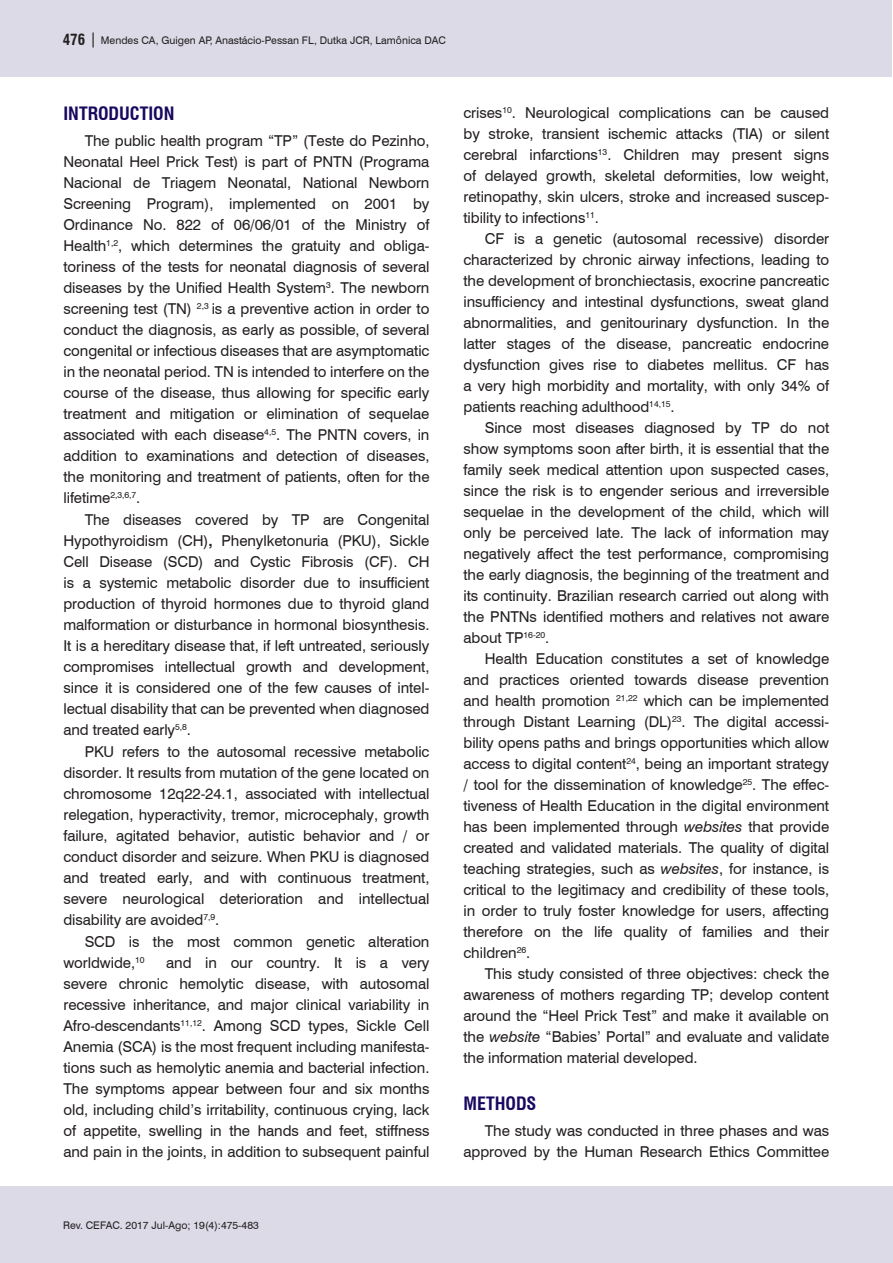
<style>
.page{position:relative;width:893px;height:1263px;background:#fff}
.page>*{position:absolute;margin:0;border:0;box-sizing:border-box;transform-origin:0 0}
.Nivel_1{font:700 condensed 18px "Swiss 721 BT";color:#18085f}
.Corpo_do_texto_INGL{font:15px/21px "Swiss 721 BT";letter-spacing:-.005em;color:#231f20;text-align:justify}
.Cabeço_autor_esquer{font:10.5px "Swiss 721 BT";color:#231f20}
.Legenda_b_esquerdo{font:10.5px "Swiss 721 BT";color:#231f20}
.s1{font-weight:700;font-stretch:condensed;font-size:15px}
.s2{font-size:15px}
.s3{font-weight:700}
.s4{font-style:italic}
</style>
<div class="page">
<div style="left:0;top:1186px;width:892px;height:77px;background:#dcdae7"></div>
<div style="left:0;top:0;width:892px;height:77px;background:#dcdae7"></div>
<p class="Cabeço_autor_esquer" style="left:63px;top:33px;width:385px"><span class="s1">476</span> <span class="s2">|</span> Mendes CA, Guigen AP, Anastácio-Pessan FL, Dutka JCR, Lamônica DAC</p>
<p class="Nivel_1" style="left:63px;top:103px;width:113px">INTRODUCTION</p>
<p class="Corpo_do_texto_INGL" style="left:63px;top:130px;width:368px;text-indent:21px">The public health program “TP” (Teste do Pezinho, Neonatal Heel Prick Test) is part of PNTN (Programa Nacional de Triagem Neonatal, National Newborn Screening Program), implemented on 2001 by Ordinance No. 822 of 06/06/01 of the Ministry of Health<sup>1,2</sup>, which determines the gratuity and obliga&shy;toriness of the tests for neonatal diagnosis of several diseases by the Unified Health System<sup>3</sup>. The newborn screening test (TN) <sup>2,3</sup> is a preventive action in order to conduct the diagnosis, as early as possible, of several congenital or infectious diseases that are asymptomatic in the neonatal period. TN is intended to interfere on the course of the disease, thus allowing for specific early treatment and mitigation or elimination of sequelae associated with each disease<sup>4,5</sup>. The PNTN covers, in addition to examinations and detection of diseases, the monitoring and treatment of patients, often for the lifetime<sup>2,3,6,7</sup>.</p>
<p class="Corpo_do_texto_INGL" style="left:63px;top:508px;width:368px;text-indent:21px">The diseases covered by TP are Congenital Hypothyroidism (CH)<span class="s3">,</span> Phenylketonuria (PKU), Sickle Cell Disease (SCD) and Cystic Fibrosis (CF). CH is a systemic metabolic disorder due to insufficient production of thyroid hormones due to thyroid gland malformation or disturbance in hormonal biosynthesis.<br>It is a hereditary disease that, if left untreated, seriously compromises intellectual growth and development, since it is considered one of the few causes of intel&shy;lectual disability that can be prevented when diagnosed and treated early<sup>5,8</sup>.</p>
<p class="Corpo_do_texto_INGL" style="left:63px;top:740px;width:368px;text-indent:21px">PKU refers to the autosomal recessive metabolic disorder. It results from mutation of the gene located on chromosome 12q22-24.1, associated with intellectual relegation, hyperactivity, tremor, microcephaly, growth failure, agitated behavior, autistic behavior and / or conduct disorder and seizure. When PKU is diagnosed and treated early, and with continuous treatment, severe neurological deterioration and intellectual disability are avoided<sup>7,9</sup>.</p>
<p class="Corpo_do_texto_INGL" style="left:63px;top:930px;width:368px;text-indent:21px">SCD is the most common genetic alteration worldwide,<sup>10</sup></p>
<p class="Corpo_do_texto_INGL" style="left:63px;top:951px;width:368px;text-indent:103px">and in our country. It is a very severe chronic hemolytic disease, with autosomal recessive inheritance, and major clinical variability in Afro-descendants<sup>11,12</sup>. Among SCD types, Sickle Cell Anemia (SCA) is the most frequent including manifesta&shy;tions such as hemolytic anemia and bacterial infection.<br>The symptoms appear between four and six months old, including child’s irritability, continuous crying, lack of appetite, swelling in the hands and feet, stiffness and pain in the joints, in addition to subsequent painful</p>
<p class="Corpo_do_texto_INGL" style="left:463px;top:101px;width:367px">crises<sup>10</sup>. Neurological complications can be caused by stroke, transient ischemic attacks (TIA) or silent cerebral infarctions<sup>13</sup>. Children may present signs of delayed growth, skeletal deformities, low weight, retinopathy, skin ulcers, stroke and increased suscep&shy;tibility to infections<sup>11</sup>.</p>
<p class="Corpo_do_texto_INGL" style="left:463px;top:227px;width:367px;text-indent:21px">CF is a genetic (autosomal recessive) disorder characterized by chronic airway infections, leading to the development of bronchiectasis, exocrine pancreatic insufficiency and intestinal dysfunctions, sweat gland abnormalities, and genitourinary dysfunction. In the latter stages of the disease, pancreatic endocrine dysfunction gives rise to diabetes mellitus. CF has a very high morbidity and mortality, with only 34% of patients reaching adulthood<sup>14,15</sup>.</p>
<p class="Corpo_do_texto_INGL" style="left:463px;top:416px;width:367px;text-indent:21px">Since most diseases diagnosed by TP do not show symptoms soon after birth, it is essential that the family seek medical attention upon suspected cases, since the risk is to engender serious and irreversible sequelae in the development of the child, which will only be perceived late. The lack of information may negatively affect the test performance, compromising the early diagnosis, the beginning of the treatment and its continuity. Brazilian research carried out along with the PNTNs identified mothers and relatives not aware about TP<sup>16-20</sup>.</p>
<p class="Corpo_do_texto_INGL" style="left:463px;top:648px;width:367px;text-indent:21px">Health Education constitutes a set of knowledge and practices oriented towards disease prevention and health promotion <sup>21,22</sup> which can be implemented through Distant Learning (DL)<sup>23</sup>. The digital accessi&shy;bility opens paths and brings opportunities which allow access to digital content<sup>24</sup>, being an important strategy / tool for the dissemination of knowledge<sup>25</sup>. The effec&shy;tiveness of Health Education in the digital environment has been implemented through <span class="s4">websites</span> that provide created and validated materials. The quality of digital teaching strategies, such as <span class="s4">websites</span>, for instance, is critical to the legitimacy and credibility of these tools, in order to truly foster knowledge for users, affecting therefore on the life quality of families and their children<sup>26</sup>.</p>
<p class="Corpo_do_texto_INGL" style="left:463px;top:963px;width:367px;text-indent:21px">This study consisted of three objectives: check the awareness of mothers regarding TP; develop content around the “Heel Prick Test” and make it available on the <span class="s4">website</span> “Babies’ Portal” and evaluate and validate the information material developed.</p>
<p class="Nivel_1" style="left:463px;top:1093px;width:74px">METHODS</p>
<p class="Corpo_do_texto_INGL" style="left:463px;top:1119px;width:367px;text-align:right">The study was conducted in three phases and was approved by the Human Research Ethics Committee</p>
<p class="Legenda_b_esquerdo" style="left:63px;top:1218px;width:197px">Rev. CEFAC. 2017 Jul-Ago; 19(4):475-483</p>
</div>
